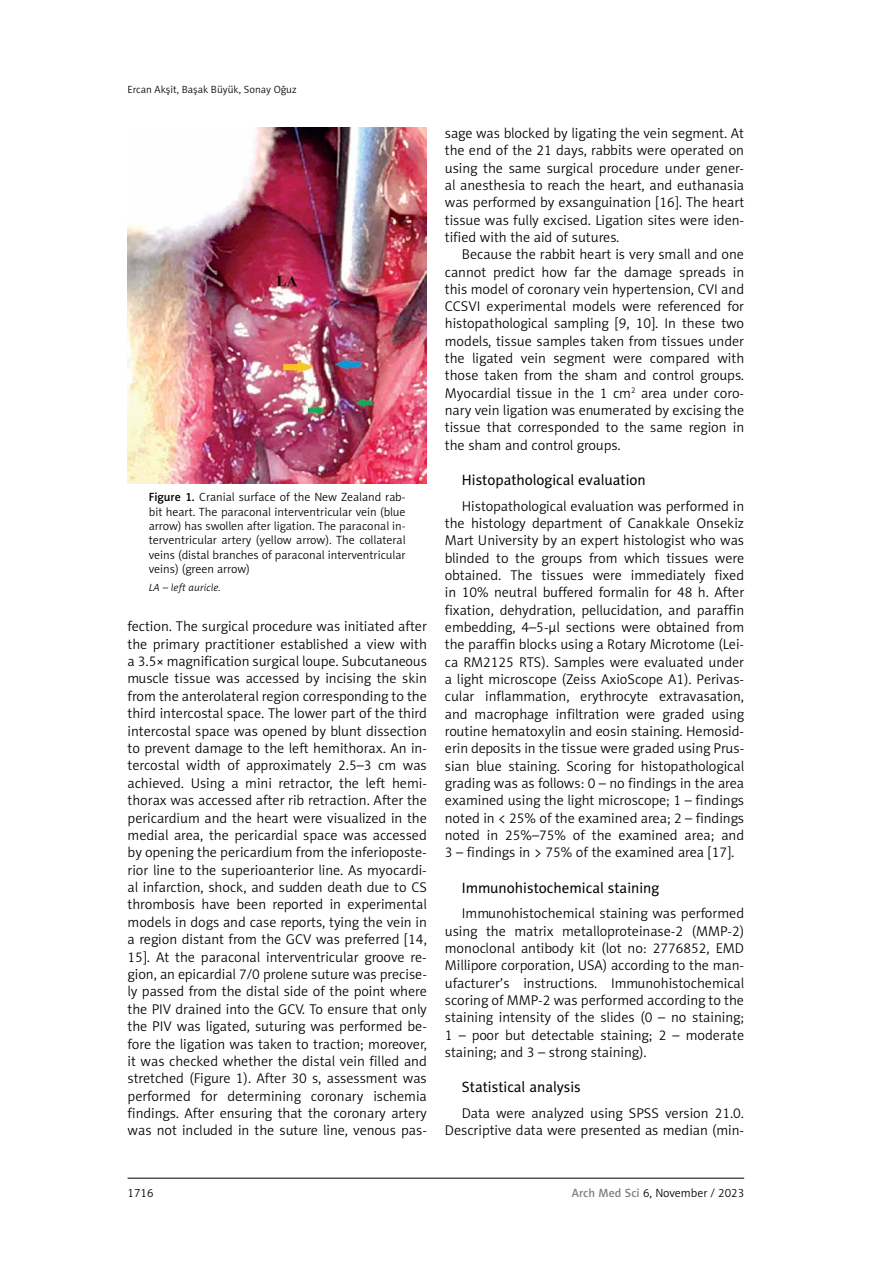
<style>
.page{position:relative;width:893px;height:1263px;background:#fff}
.page>*{position:absolute;margin:0;border:0;box-sizing:border-box;transform-origin:0 0}
.t1{font:15px "Naomi Sans EFN";color:#000}
.t2{font:14.25px/17.2px "Naomi Sans EFN Light";color:#000;text-align:justify}
.t3{font:12px/14.4px "Naomi Sans EFN Light";color:#000;text-align:justify}
.t4{font:10.5px "Naomi Sans EFN Light";color:#000}
.t5{font:italic 10.5px "Naomi Sans EFN Light";letter-spacing:.015em;color:#000}
.s1{font-family:"Naomi Sans EFN Medium"}
.s2{font-family:"Naomi Sans EFN Medium";color:#808285}
</style>
<div class="page">
<hr style="left:128px;top:1178px;width:616px;height:1px;background:#000">
<img style="left:128px;top:128px;width:299px;height:356px">
<p class="t4" style="left:128px;top:83px;width:171px">Ercan Akşit, Başak Büyük, Sonay Oğuz</p>
<p class="t3" style="left:149px;top:490px;width:258px"><span class="s1">Figure 1.</span> Cranial surface of the New Zealand rab&shy;bit heart. The paraconal interventricular vein (blue arrow) has swollen after ligation. The paraconal in&shy;terventricular artery (yellow arrow). The collateral veins (distal branches of paraconal interventricular veins) (green arrow)</p>
<p class="t5" style="left:149px;top:582px;width:74px">LA – left auricle.</p>
<p class="t2" style="left:128px;top:618px;width:301px">fection. The surgical procedure was initiated after the primary practitioner established a view with a 3.5× magnification surgical loupe. Subcutaneous muscle tissue was accessed by incising the skin from the anterolateral region corresponding to the third intercostal space. The lower part of the third intercostal space was opened by blunt dissection to prevent damage to the left hemithorax. An in&shy;tercostal width of approximately 2.5–3 cm was achieved. Using a mini retractor, the left hemi&shy;thorax was accessed after rib retraction. After the pericardium and the heart were visualized in the medial area, the pericardial space was accessed by opening the pericardium from the inferioposte&shy;rior line to the superioanterior line. As myocardi&shy;al infarction, shock, and sudden death due to CS thrombosis have been reported in experimental models in dogs and case reports, tying the vein in a region distant from the GCV was preferred [14, 15]. At the paraconal interventricular groove re&shy;gion, an epicardial 7/0 prolene suture was precise&shy;ly passed from the distal side of the point where the PIV drained into the GCV. To ensure that only the PIV was ligated, suturing was performed be&shy;fore the ligation was taken to traction; moreover, it was checked whether the distal vein filled and stretched (Figure 1). After 30 s, assessment was performed for determining coronary ischemia findings. After ensuring that the coronary artery was not included in the suture line, venous pas-</p>
<p class="t2" style="left:445px;top:125px;width:301px">sage was blocked by ligating the vein segment. At the end of the 21 days, rabbits were operated on using the same surgical procedure under gener&shy;al anesthesia to reach the heart, and euthanasia was performed by exsanguination [16]. The heart tissue was fully excised. Ligation sites were iden&shy;tified with the aid of sutures.</p>
<p class="t2" style="left:445px;top:246px;width:301px;text-indent:17px">Because the rabbit heart is very small and one cannot predict how far the damage spreads in this model of coronary vein hypertension, CVI and CCSVI experimental models were referenced for histopathological sampling [9, 10]. In these two models, tissue samples taken from tissues under the ligated vein segment were compared with those taken from the sham and control groups.<br>Myocardial tissue in the 1 cm<sup>2</sup> area under coro&shy;nary vein ligation was enumerated by excising the tissue that corresponded to the same region in the sham and control groups.</p>
<p class="t1" style="left:462px;top:471px;width:186px">Histopathological evaluation</p>
<p class="t2" style="left:445px;top:497px;width:301px;text-indent:17px">Histopathological evaluation was performed in the histology department of Canakkale Onsekiz Mart University by an expert histologist who was blinded to the groups from which tissues were obtained. The tissues were immediately fixed in 10% neutral buffered formalin for 48 h. After fixation, dehydration, pellucidation, and paraffin embedding, 4–5-µl sections were obtained from the paraffin blocks using a Rotary Microtome (Lei&shy;ca RM2125 RTS). Samples were evaluated under a light microscope (Zeiss AxioScope A1). Perivas&shy;cular inflammation, erythrocyte extravasation, and macrophage infiltration were graded using routine hematoxylin and eosin staining. Hemosid&shy;erin deposits in the tissue were graded using Prus&shy;sian blue staining. Scoring for histopathological grading was as follows: 0 – no findings in the area examined using the light microscope; 1 – findings noted in &lt; 25% of the examined area; 2 – findings noted in 25%–75% of the examined area; and 3 – findings in &gt; 75% of the examined area [17].</p>
<p class="t1" style="left:462px;top:878px;width:199px">Immunohistochemical staining</p>
<p class="t2" style="left:445px;top:905px;width:301px;text-indent:17px">Immunohistochemical staining was performed using the matrix metalloproteinase-2 (MMP-2) monoclonal antibody kit (lot no: 2776852, EMD Millipore corporation, USA) according to the man&shy;ufacturer’s instructions. Immunohistochemical scoring of MMP-2 was performed according to the staining intensity of the slides (0 – no staining; 1 – poor but detectable staining; 2 – moderate staining; and 3 – strong staining).</p>
<p class="t1" style="left:462px;top:1078px;width:120px">Statistical analysis</p>
<p class="t2" style="left:445px;top:1105px;width:301px;text-align:right">Data were analyzed using SPSS version 21.0.<br>Descriptive data were presented as median (min-</p>
<p class="t3" style="left:128px;top:1186px;width:27px">1716</p>
<p class="t3" style="left:572px;top:1186px;width:174px"><span class="s2">Arch Med Sci</span> 6, November / 2023</p>
</div>
